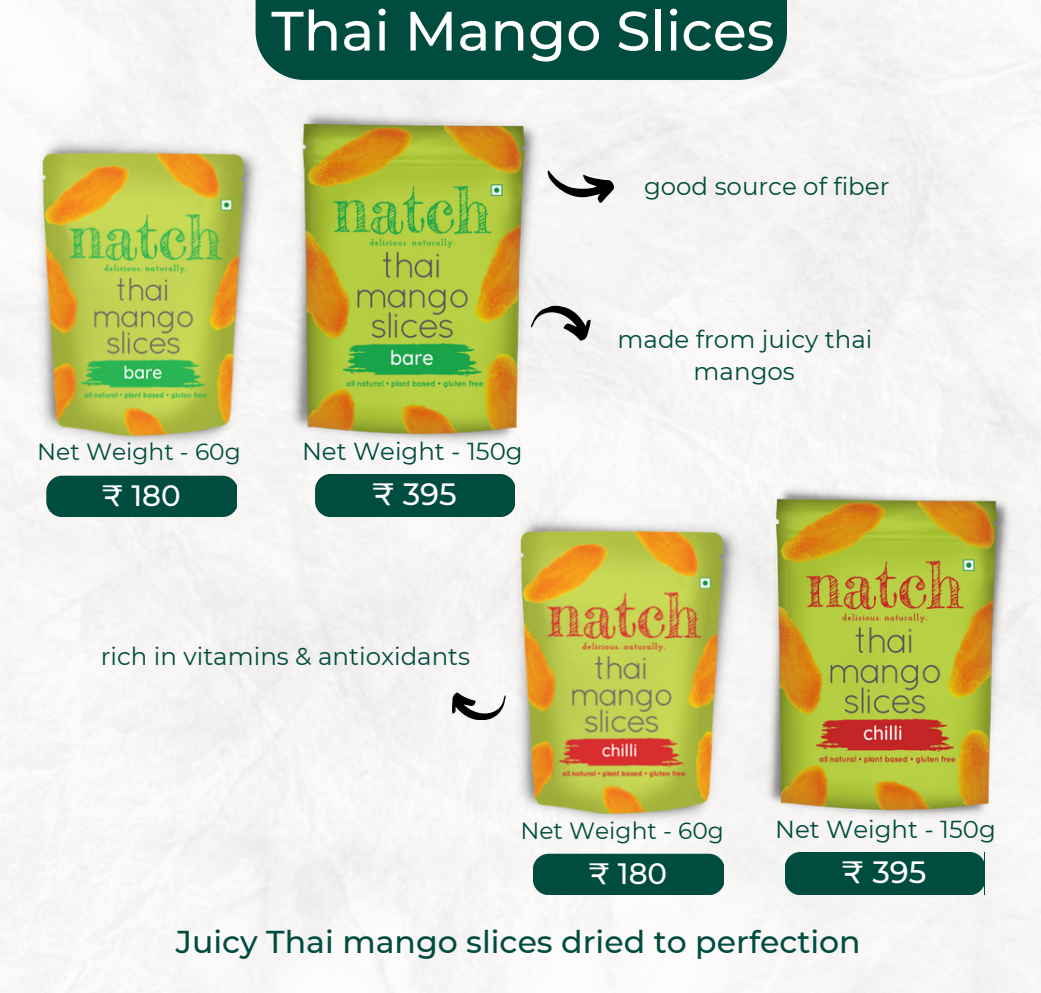
<style>
.page{position:relative;width:1041px;height:993px;background:#fff}
.page>*{position:absolute;margin:0;border:0;box-sizing:border-box;transform-origin:0 0}
.t1{font:500 55.3px "Montserrat";color:#fff}
.t2{font:500 31.5px "Montserrat";color:#004c3f}
.t3{font:500 30.8px "Montserrat";color:#fff}
.t4{font:500 29.4px "Montserrat";color:#fff}
.t5{font:24.5px/32.9px "Montserrat";color:#004c3f;text-align:center}
.t6{font:23.45px "Montserrat";color:#004c3f}
</style>
<div class="page">
<div style="left:0;top:0;width:1041px;height:992px;background:#f7f5f4"></div>
<div style="left:256px;top:0;width:531px;height:80px;background:#004c3f"></div>
<div style="left:533px;top:853px;width:190px;height:41px;background:#004c3f"></div>
<img style="left:512px;top:511px;width:230px;height:317px">
<div style="left:46px;top:475px;width:191px;height:41px;background:#004c3f"></div>
<img style="left:34px;top:134px;width:230px;height:316px">
<div style="left:785px;top:851px;width:199px;height:43px;background:#004c3f"></div>
<img style="left:763px;top:482px;width:251px;height:340px">
<svg style="left:452px;top:692px;width:54px;height:28px"></svg>
<div style="left:315px;top:474px;width:200px;height:43px;background:#004c3f"></div>
<svg style="left:542px;top:306px;width:49px;height:35px"></svg>
<svg style="left:548px;top:170px;width:66px;height:33px"></svg>
<img style="left:286px;top:99px;width:256px;height:351px">
<p class="t1" style="left:271px;top:-3px;width:505px">Thai Mango Slices</p>
<p class="t5" style="left:644px;top:170px;width:247px">good source of fiber</p>
<p class="t6" style="left:37px;top:437px;width:205px">Net Weight - 60g</p>
<p class="t4" style="left:102px;top:477px;width:80px">₹ 180</p>
<p class="t5" style="left:302px;top:435px;width:222px">Net Weight - 150g</p>
<p class="t3" style="left:372px;top:475px;width:86px">₹ 395</p>
<h2 class="t5" style="left:101px;top:639px;width:371px">rich in vitamins &amp; antioxidants</h2>
<h2 class="t5" style="left:617px;top:322px;width:256px">made from juicy thai mangos</h2>
<p class="t6" style="left:520px;top:815px;width:205px">Net Weight - 60g</p>
<p class="t4" style="left:589px;top:855px;width:80px">₹ 180</p>
<p class="t5" style="left:775px;top:812px;width:222px">Net Weight - 150g</p>
<p class="t3" style="left:842px;top:853px;width:86px">₹ 395</p>
<p class="t2" style="left:176px;top:922px;width:686px">Juicy Thai mango slices dried to perfection</p>
</div>
